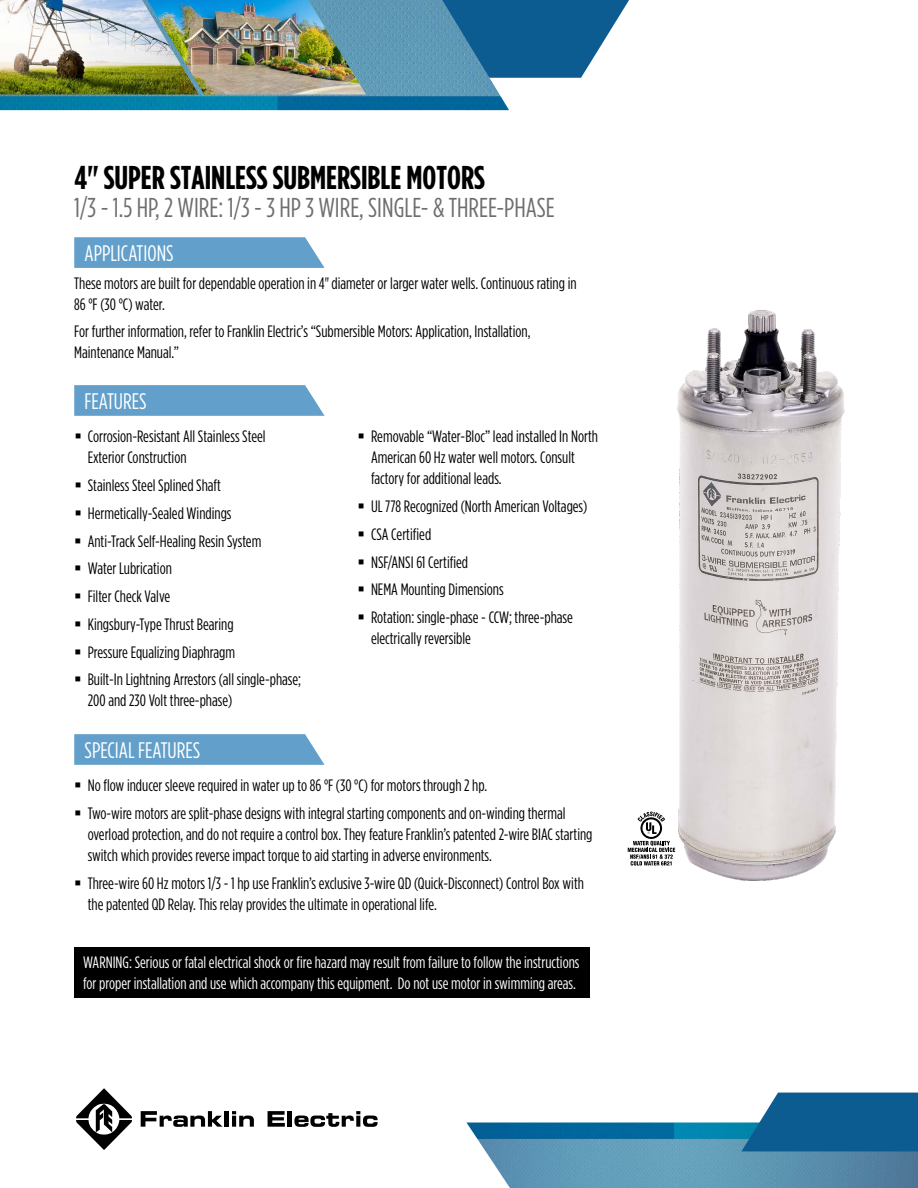
<style>
.page{position:relative;width:918px;height:1188px;background:#fff}
.page>*{position:absolute;margin:0;border:0;box-sizing:border-box;transform-origin:0 0}
.t1{font:700 33px "Gotham Condensed";color:#000}
.t2{font:27.3px "Gotham Condensed";color:#6d6e71}
.t3{font:22.5px "Gotham Condensed";color:#fff}
.t4{font:16.5px/27.8px "Gotham Condensed";color:#000}
.t5{font:16.5px/21px "Gotham Condensed";color:#fff}
</style>
<div class="page">
<svg style="left:509px;top:0;width:120px;height:78px"></svg>
<img style="left:0;top:0;width:509px;height:110px">
<img style="left:0;top:0;width:139px;height:94px">
<img style="left:139px;top:0;width:227px;height:94px">
<img style="left:650px;top:310px;width:195px;height:571px">
<img style="left:467px;top:1123px;width:451px;height:65px">
<svg style="left:741px;top:1093px;width:177px;height:58px;background:#1f6a9b"></svg>
<svg style="left:141px;top:1111px;width:82px;height:16px"></svg>
<hr style="left:225px;top:1111px;width:4px;height:16px;background:#000">
<svg style="left:232px;top:1111px;width:22px;height:16px"></svg>
<svg style="left:268px;top:1111px;width:17px;height:16px"></svg>
<hr style="left:288px;top:1111px;width:4px;height:16px;background:#000">
<svg style="left:294px;top:1111px;width:84px;height:16px"></svg>
<svg style="left:76px;top:1088px;width:56px;height:62px"></svg>
<svg style="left:74px;top:237px;width:251px;height:31px;background:#6aa3cd"></svg>
<div style="left:74px;top:948px;width:516px;height:50px;background:#000"></div>
<svg style="left:74px;top:385px;width:251px;height:31px;background:#6aa3cd"></svg>
<svg style="left:74px;top:734px;width:251px;height:31px;background:#6aa3cd"></svg>
<svg style="left:628px;top:812px;width:47px;height:54px"></svg>
<h1 class="t1" style="left:74px;top:159px;width:412px">4" SUPER STAINLESS SUBMERSIBLE MOTORS</h1>
<h2 class="t2" style="left:74px;top:191px;width:482px">1/3 - 1.5 HP, 2 WIRE: 1/3 - 3 HP 3 WIRE, SINGLE- &amp; THREE-PHASE</h2>
<h3 class="t3" style="left:85px;top:240px;width:90px">APPLICATIONS</h3>
<p class="t4" style="left:74px;top:272px;width:504px;line-height:21px">These motors are built for dependable operation in 4" diameter or larger water wells. Continuous rating in<br>86 °F (30 °C) water.</p>
<p class="t4" style="left:74px;top:321px;width:458px;line-height:21px">For further information, refer to Franklin Electric’s “Submersible Motors: Application, Installation,<br>Maintenance Manual.”</p>
<h3 class="t3" style="left:85px;top:388px;width:64px">FEATURES</h3>
<p class="t4" style="left:88px;top:426px;width:179px;line-height:21px">Corrosion-Resistant All Stainless Steel<br>Exterior Construction</p>
<p class="t4" style="left:88px;top:471px;width:215px">Stainless Steel Splined Shaft<br>Hermetically-Sealed Windings<br>Anti-Track Self-Healing Resin System<br>Water Lubrication<br>Filter Check Valve<br>Kingsbury-Type Thrust Bearing<br>Pressure Equalizing Diaphragm<br>Built-In Lightning Arrestors (all single-phase;</p>
<p class="t4" style="left:88px;top:687px;width:146px">200 and 230 Volt three-phase)</p>
<p class="t4" style="left:371px;top:426px;width:228px;line-height:21px">Removable “Water-Bloc” lead installed In North<br>American 60 Hz water well motors. Consult factory for additional leads.</p>
<p class="t4" style="left:371px;top:492px;width:218px">UL 778 Recognized (North American Voltages)<br>CSA Certified<br>NSF/ANSI 61 Certified<br>NEMA Mounting Dimensions<br>Rotation: single-phase - CCW; three-phase</p>
<p class="t4" style="left:371px;top:624px;width:101px">electrically reversible</p>
<h3 class="t3" style="left:85px;top:737px;width:117px">SPECIAL FEATURES</h3>
<p class="t4" style="left:88px;top:772px;width:479px">No flow inducer sleeve required in water up to 86 °F (30 °C) for motors through 2 hp.<br>Two-wire motors are split-phase designs with integral starting components and on-winding thermal</p>
<p class="t4" style="left:88px;top:824px;width:506px;line-height:21px">overload protection, and do not require a control box. They feature Franklin’s patented 2-wire BIAC starting switch which provides reverse impact torque to aid starting in adverse environments.</p>
<p class="t4" style="left:88px;top:872px;width:498px;line-height:21px">Three-wire 60 Hz motors 1/3 - 1 hp use Franklin’s exclusive 3-wire QD (Quick-Disconnect) Control Box with the patented QD Relay. This relay provides the ultimate in operational life.</p>
<p class="t5" style="left:83px;top:951px;width:498px">WARNING: Serious or fatal electrical shock or fire hazard may result from failure to follow the instructions for proper installation and use which accompany this equipment. Do not use motor in swimming areas.</p>
</div>
